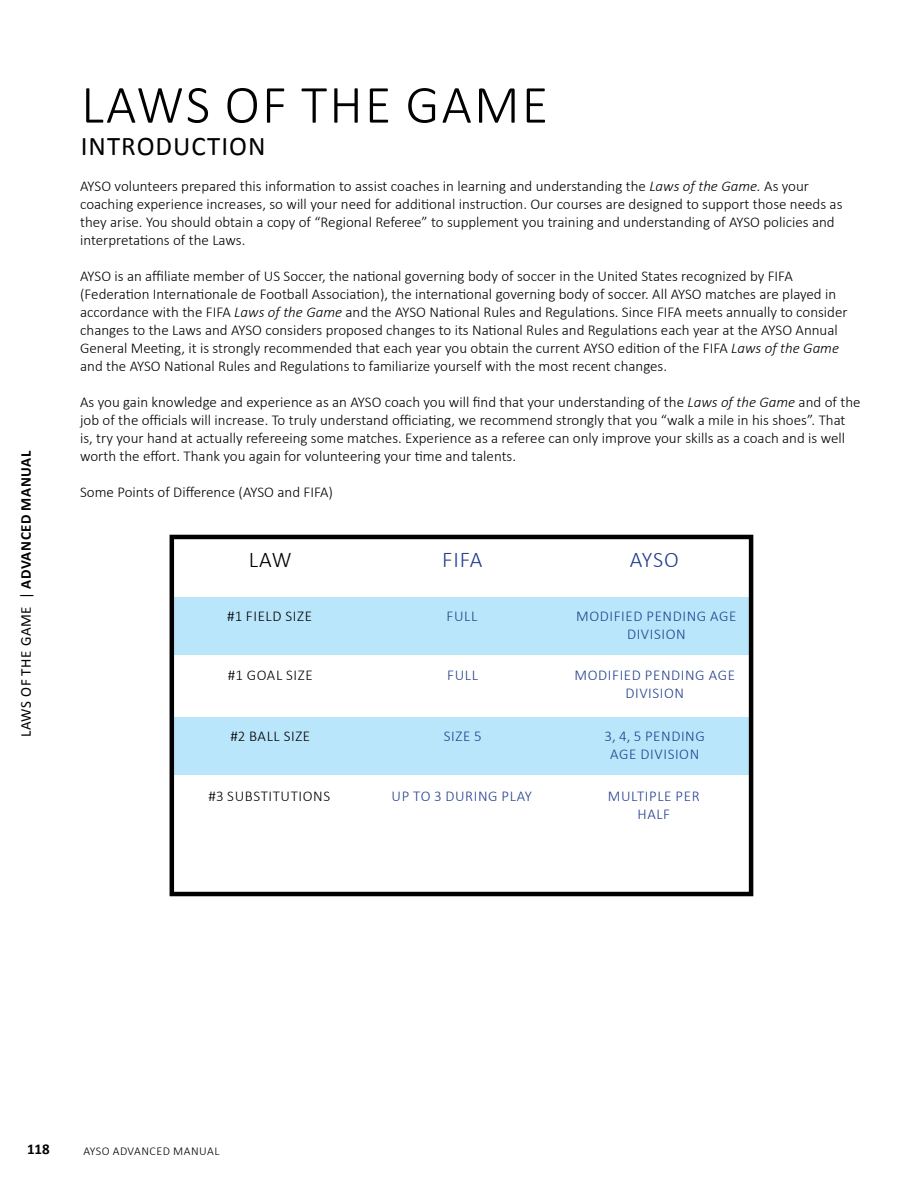
<style>
.page{position:relative;width:918px;height:1188px;background:#fff}
.page>*{position:absolute;margin:0;border:0;box-sizing:border-box;transform-origin:0 0}
.t1{font:300 54px "Calibri";letter-spacing:.04em;color:#000}
.t2{font:27px "Calibri";letter-spacing:.04em;color:#000}
.t3{font:300 22.5px "Calibri";letter-spacing:.035em;color:#25408f}
.t4{font:300 22.5px "Calibri";color:#000}
.t5{font:300 15px/18px "Calibri";color:#000}
.t6{font:300 15px/18px "Calibri";letter-spacing:.04em;color:#25408f;text-align:center}
.t7{font:300 15px "Calibri";letter-spacing:.04em;color:#000}
.t8{font:15px "Calibri";color:#000}
.t9{font:700 15px "Calibri";color:#000}
.t10{font:300 12px "Calibri";letter-spacing:.04em;color:#000}
.s1{font-weight:700}
.s2{font-style:italic}
</style>
<div class="page">
<div style="left:174px;top:717px;width:192px;height:58px;background:#b9e6fa"></div>
<div style="left:366px;top:717px;width:192px;height:58px;background:#b9e6fa"></div>
<div style="left:558px;top:717px;width:193px;height:58px;background:#b9e6fa"></div>
<div style="left:174px;top:598px;width:192px;height:57px;background:#b9e6fa"></div>
<div style="left:366px;top:598px;width:192px;height:57px;background:#b9e6fa"></div>
<div style="left:558px;top:598px;width:193px;height:57px;background:#b9e6fa"></div>
<div style="left:170px;top:535px;width:583px;height:361px;border:4px solid #000"></div>
<p class="t8" style="left:16px;top:737px;width:288px;rotate:-90deg">laws of the game | <span class="s1">ADVANCED MANUAL</span></p>
<h1 class="t1" style="left:81px;top:71px;width:468px">LAWS OF THE GAME</h1>
<h2 class="t2" style="left:81px;top:129px;width:186px">INTRODUCTION</h2>
<p class="t5" style="left:80px;top:177px;width:764px">AYSO volunteers prepared this information to assist coaches in learning and understanding the <span class="s2">Laws of the Game.</span> As your coaching experience increases, so will your need for additional instruction. Our courses are designed to support those needs as they arise. You should obtain a copy of “Regional Referee” to supplement you training and understanding of AYSO policies and interpretations of the Laws.</p>
<p class="t5" style="left:80px;top:267px;width:769px">AYSO is an affiliate member of US Soccer, the national governing body of soccer in the United States recognized by FIFA (Federation Internationale de Football Association), the international governing body of soccer. All AYSO matches are played in accordance with the FIFA <span class="s2">Laws of the Game</span> and the AYSO National Rules and Regulations. Since FIFA meets annually to consider changes to the Laws and AYSO considers proposed changes to its National Rules and Regulations each year at the AYSO Annual General Meeting, it is strongly recommended that each year you obtain the current AYSO edition of the FIFA <span class="s2">Laws of the Game </span>and the AYSO National Rules and Regulations to familiarize yourself with the most recent changes.</p>
<p class="t5" style="left:80px;top:393px;width:782px">As you gain knowledge and experience as an AYSO coach you will find that your understanding of the <span class="s2">Laws of the Game</span> and of the job of the officials will increase. To truly understand officiating, we recommend strongly that you “walk a mile in his shoes”. That is, try your hand at actually refereeing some matches. Experience as a referee can only improve your skills as a coach and is well worth the effort. Thank you again for volunteering your time and talents.</p>
<p class="t5" style="left:80px;top:483px;width:254px">Some Points of Difference (AYSO and FIFA)</p>
<h3 class="t4" style="left:249px;top:546px;width:44px">LAW</h3>
<h3 class="t3" style="left:442px;top:546px;width:42px">FIFA</h3>
<h3 class="t3" style="left:630px;top:546px;width:51px">AYSO</h3>
<p class="t7" style="left:227px;top:607px;width:86px">#1 FIELD SIZE</p>
<p class="t6" style="left:447px;top:607px;width:32px">FULL</p>
<p class="t6" style="left:576px;top:607px;width:162px">MODIFIED PENDING AGE<br>DIVISION</p>
<p class="t7" style="left:228px;top:666px;width:86px">#1 GOAL SIZE</p>
<p class="t6" style="left:447px;top:666px;width:32px">FULL</p>
<p class="t6" style="left:575px;top:666px;width:162px">MODIFIED PENDING AGE<br>DIVISION</p>
<p class="t7" style="left:230px;top:727px;width:81px">#2 BALL SIZE</p>
<p class="t6" style="left:444px;top:727px;width:39px">SIZE 5</p>
<p class="t6" style="left:604px;top:727px;width:102px">3, 4, 5 PENDING<br>AGE DIVISION</p>
<p class="t7" style="left:209px;top:787px;width:123px">#3 SUBSTITUTIONS</p>
<p class="t6" style="left:392px;top:787px;width:142px">UP TO 3 DURING PLAY</p>
<p class="t6" style="left:608px;top:787px;width:93px">MULTIPLE PER<br>HALF</p>
<p class="t9" style="left:27px;top:1139px;width:24px">118</p>
<p class="t10" style="left:83px;top:1143px;width:137px">AYSO ADVANCED MANUAL</p>
</div>
